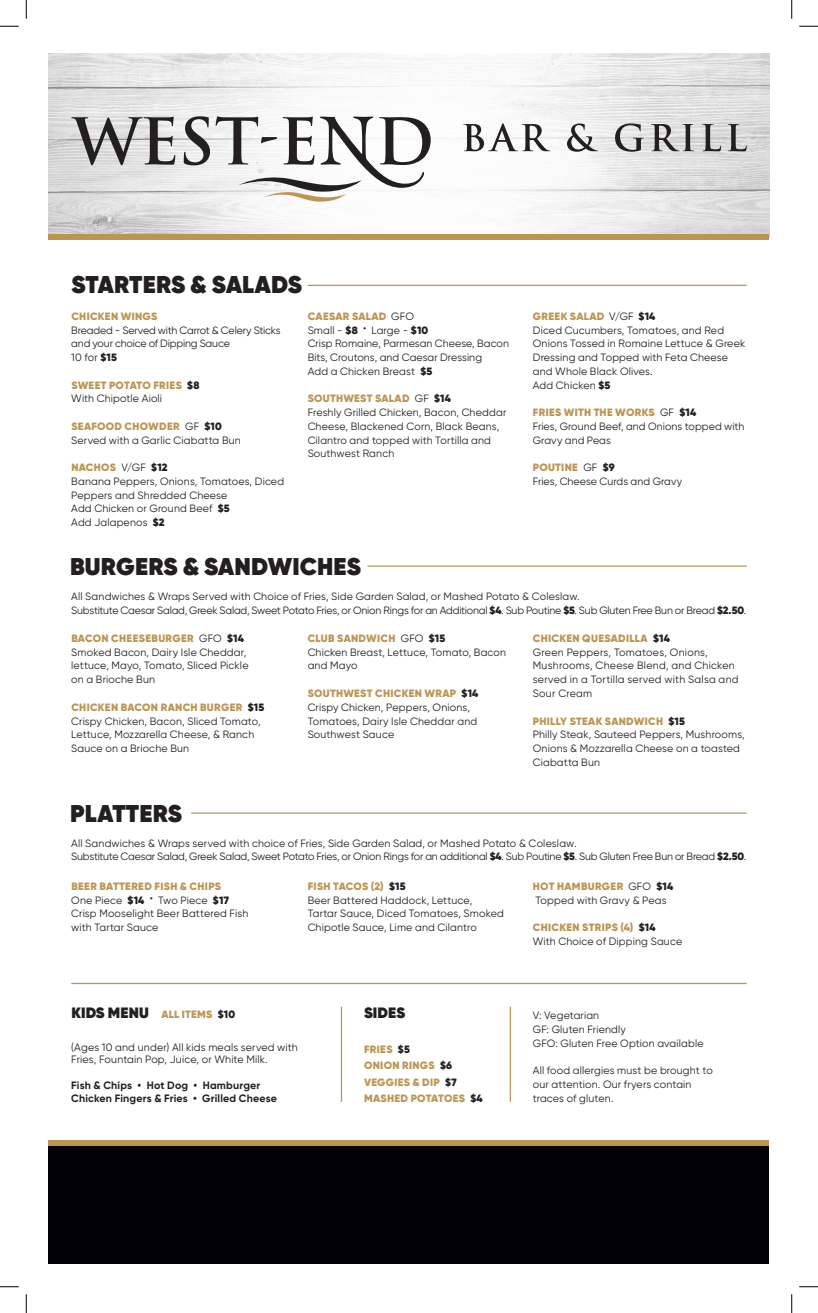
<style>
.page{position:relative;width:818px;height:1313px;background:#fff}
.page>*{position:absolute;margin:0;border:0;box-sizing:border-box;transform-origin:0 0}
.t1{font:800 24.25px "Gilroy";letter-spacing:.01em;color:#231f20}
.t2{font:800 15px "Gilroy";letter-spacing:.01em;color:#231f20}
.t3{font:10.62px/13.8px "Gilroy";letter-spacing:.015em;color:#231f20}
.t4{font:900 10.62px "Gilroy";letter-spacing:.025em;color:#bc9553}
.t5{font:10.62px "Gilroy";letter-spacing:-.02em;color:#231f20}
.t6{font:10.62px/13.8px "Gilroy";letter-spacing:-.015em;color:#231f20}
.t7{font:700 10.62px "Gilroy";letter-spacing:.015em;color:#231f20}
.s1{font-weight:900}
.s2{color:#231f20}
.s3{font-weight:400;color:#231f20}
</style>
<div class="page">
<img style="left:49px;top:54px;width:720px;height:180px">
<svg style="left:153px;top:53px;width:511px;height:233px"></svg>
<div style="left:49px;top:234px;width:720px;height:6px;background:#bc9553"></div>
<div style="left:49px;top:1143px;width:720px;height:121px;background:#020105"></div>
<div style="left:49px;top:1140px;width:720px;height:6px;background:#bc9553"></div>
<hr style="left:308px;top:285px;width:438px;height:1px;background:#bc9553">
<hr style="left:367px;top:565px;width:379px;height:2px;background:#bc9553">
<hr style="left:191px;top:812px;width:555px;height:1px;background:#bc9553">
<hr style="left:71px;top:982px;width:675px;height:2px;background:#bc9553">
<svg style="left:71px;top:117px;width:104px;height:48px;background:#a4a3a3"></svg>
<svg style="left:463px;top:123px;width:87px;height:28px"></svg>
<svg style="left:567px;top:123px;width:31px;height:29px"></svg>
<svg style="left:615px;top:123px;width:28px;height:29px"></svg>
<svg style="left:651px;top:124px;width:43px;height:27px"></svg>
<svg style="left:702px;top:124px;width:19px;height:27px"></svg>
<svg style="left:727px;top:124px;width:19px;height:27px"></svg>
<svg style="left:184px;top:116px;width:246px;height:86px"></svg>
<hr style="left:341px;top:1006px;width:1px;height:95px;background:#bc9553">
<hr style="left:509px;top:1006px;width:2px;height:95px;background:#bc9553">
<svg style="left:0;top:25px;width:19px;height:2px"></svg>
<svg style="left:799px;top:25px;width:19px;height:2px"></svg>
<svg style="left:0;top:1286px;width:19px;height:1px"></svg>
<svg style="left:799px;top:1286px;width:19px;height:1px"></svg>
<svg style="left:25px;top:0;width:2px;height:19px"></svg>
<svg style="left:25px;top:1294px;width:2px;height:18px"></svg>
<svg style="left:791px;top:0;width:1px;height:19px"></svg>
<svg style="left:791px;top:1294px;width:1px;height:18px"></svg>
<p class="t1" style="left:71px;top:269px;width:232px">STARTERS &amp; SALADS</p>
<p class="t4" style="left:71px;top:309px;width:87px">CHICKEN WINGS</p>
<p class="t6" style="left:71px;top:323px;width:211px">Breaded - Served with Carrot &amp; Celery Sticks and your choice of Dipping Sauce</p>
<p class="t3" style="left:71px;top:350px;width:47px">10 for <span class="s1">$15</span></p>
<p class="t4" style="left:71px;top:378px;width:130px">SWEET POTATO FRIES <span class="s2">$8</span></p>
<p class="t3" style="left:71px;top:391px;width:92px">With Chipotle Aioli</p>
<p class="t4" style="left:71px;top:419px;width:152px">SEAFOOD CHOWDER <span class="s3">GF</span> <span class="s2">$10</span></p>
<p class="t3" style="left:71px;top:433px;width:171px">Served with a Garlic Ciabatta Bun</p>
<p class="t4" style="left:71px;top:460px;width:98px">NACHOS <span class="s3">V/GF</span> <span class="s2">$12</span></p>
<p class="t3" style="left:71px;top:474px;width:214px">Banana Peppers, Onions, Tomatoes, Diced<br>Peppers and Shredded Cheese</p>
<p class="t3" style="left:71px;top:501px;width:160px">Add Chicken or Ground Beef <span class="s1">$5</span></p>
<p class="t3" style="left:71px;top:515px;width:95px">Add Jalapenos <span class="s1">$2</span></p>
<p class="t4" style="left:308px;top:309px;width:108px">CAESAR SALAD <span class="s3">GFO</span></p>
<p class="t3" style="left:308px;top:323px;width:122px">Small - <span class="s1">$8</span> • Large - <span class="s1">$10</span></p>
<p class="t3" style="left:307px;top:336px;width:203px">Crisp Romaine, Parmesan Cheese, Bacon<br>Bits, Croutons, and Caesar Dressing</p>
<p class="t3" style="left:307px;top:364px;width:126px">Add a Chicken Breast <span class="s1">$5</span></p>
<p class="t4" style="left:308px;top:392px;width:145px">SOUTHWEST SALAD <span class="s3">GF</span> <span class="s2">$14</span></p>
<p class="t3" style="left:308px;top:405px;width:200px">Freshly Grilled Chicken, Bacon, Cheddar Cheese, Blackened Corn, Black Beans, Cilantro and topped with Tortilla and Southwest Ranch</p>
<p class="t1" style="left:70px;top:550px;width:292px">BURGERS &amp; SANDWICHES</p>
<p class="t4" style="left:533px;top:309px;width:124px">GREEK SALAD <span class="s3">V/GF</span> <span class="s2">$14</span></p>
<p class="t3" style="left:532px;top:323px;width:214px">Diced Cucumbers, Tomatoes, and Red Onions Tossed in Romaine Lettuce &amp; Greek Dressing and Topped with Feta Cheese and Whole Black Olives.</p>
<p class="t3" style="left:532px;top:378px;width:79px">Add Chicken <span class="s1">$5</span></p>
<p class="t4" style="left:533px;top:405px;width:165px">FRIES WITH THE WORKS <span class="s3">GF</span> <span class="s2">$14</span></p>
<p class="t3" style="left:532px;top:419px;width:213px">Fries, Ground Beef, and Onions topped with<br>Gravy and Peas</p>
<p class="t4" style="left:533px;top:460px;width:83px">POUTINE <span class="s3">GF</span> <span class="s2">$9</span></p>
<p class="t3" style="left:532px;top:474px;width:151px">Fries, Cheese Curds and Gravy</p>
<p class="t3" style="left:71px;top:589px;width:510px">All Sandwiches &amp; Wraps Served with Choice of Fries, Side Garden Salad, or Mashed Potato &amp; Coleslaw.</p>
<p class="t5" style="left:71px;top:603px;width:676px">Substitute Caesar Salad, Greek Salad, Sweet Potato Fries, or Onion Rings for an Additional <span class="s1">$4</span>. Sub Poutine <span class="s1">$5</span>. Sub Gluten Free Bun or Bread <span class="s1">$2.50</span>.</p>
<p class="t4" style="left:71px;top:631px;width:174px">BACON CHEESEBURGER <span class="s3">GFO</span> <span class="s2">$14</span></p>
<p class="t3" style="left:71px;top:645px;width:179px">Smoked Bacon, Dairy Isle Cheddar, lettuce, Mayo, Tomato, Sliced Pickle</p>
<p class="t3" style="left:71px;top:672px;width:85px">on a Brioche Bun</p>
<p class="t4" style="left:71px;top:700px;width:194px">CHICKEN BACON RANCH BURGER <span class="s2">$15</span></p>
<p class="t3" style="left:71px;top:714px;width:191px">Crispy Chicken, Bacon, Sliced Tomato,<br>Lettuce, Mozzarella Cheese, &amp; Ranch<br>Sauce on a Brioche Bun</p>
<p class="t1" style="left:70px;top:798px;width:113px">PLATTERS</p>
<p class="t4" style="left:308px;top:631px;width:139px">CLUB SANDWICH <span class="s3">GFO</span> <span class="s2">$15</span></p>
<p class="t3" style="left:308px;top:645px;width:200px">Chicken Breast, Lettuce, Tomato, Bacon and Mayo</p>
<p class="t4" style="left:308px;top:686px;width:172px">SOUTHWEST CHICKEN WRAP <span class="s2">$14</span></p>
<p class="t3" style="left:308px;top:700px;width:171px">Crispy Chicken, Peppers, Onions,<br>Tomatoes, Dairy Isle Cheddar and<br>Southwest Sauce</p>
<p class="t4" style="left:533px;top:631px;width:139px">CHICKEN QUESADILLA <span class="s2">$14</span></p>
<p class="t3" style="left:532px;top:645px;width:207px">Green Peppers, Tomatoes, Onions,<br>Mushrooms, Cheese Blend, and Chicken served in a Tortilla served with Salsa and<br>Sour Cream</p>
<p class="t4" style="left:533px;top:714px;width:154px">PHILLY STEAK SANDWICH <span class="s2">$15</span></p>
<p class="t3" style="left:532px;top:727px;width:213px">Philly Steak, Sauteed Peppers, Mushrooms,<br>Onions &amp; Mozzarella Cheese on a toasted<br>Ciabatta Bun</p>
<p class="t3" style="left:71px;top:836px;width:506px">All Sandwiches &amp; Wraps served with choice of Fries, Side Garden Salad, or Mashed Potato &amp; Coleslaw.</p>
<p class="t5" style="left:71px;top:850px;width:676px">Substitute Caesar Salad, Greek Salad, Sweet Potato Fries, or Onion Rings for an additional <span class="s1">$4</span>. Sub Poutine <span class="s1">$5</span>. Sub Gluten Free Bun or Bread <span class="s1">$2.50</span>.</p>
<p class="t4" style="left:308px;top:879px;width:99px">FISH TACOS (2) <span class="s2">$15</span></p>
<p class="t3" style="left:308px;top:893px;width:198px">Beer Battered Haddock, Lettuce,<br>Tartar Sauce, Diced Tomatoes, Smoked<br>Chipotle Sauce, Lime and Cilantro</p>
<p class="t4" style="left:533px;top:879px;width:142px">HOT HAMBURGER <span class="s3">GFO</span> <span class="s2">$14</span></p>
<p class="t3" style="left:535px;top:893px;width:133px">Topped with Gravy &amp; Peas</p>
<p class="t4" style="left:533px;top:920px;width:124px">CHICKEN STRIPS (4) <span class="s2">$14</span></p>
<p class="t3" style="left:532px;top:934px;width:151px">With Choice of Dipping Sauce</p>
<p class="t4" style="left:71px;top:879px;width:151px">BEER BATTERED FISH &amp; CHIPS</p>
<p class="t3" style="left:71px;top:893px;width:159px">One Piece <span class="s1">$14</span> • Two Piece <span class="s1">$17</span></p>
<p class="t3" style="left:71px;top:906px;width:178px">Crisp Mooselight Beer Battered Fish</p>
<p class="t3" style="left:71px;top:920px;width:89px">with Tartar Sauce</p>
<p class="t2" style="left:71px;top:1003px;width:79px">KIDS MENU</p>
<p class="t2" style="left:364px;top:1003px;width:43px">SIDES</p>
<p class="t4" style="left:161px;top:1007px;width:75px">ALL ITEMS <span class="s2">$10</span></p>
<p class="t3" style="left:71px;top:1040px;width:228px;line-height:12.8px">(Ages 10 and under) All kids meals served with<br>Fries, Fountain Pop, Juice, or White Milk.</p>
<p class="t7" style="left:71px;top:1078px;width:191px">Fish &amp; Chips • Hot Dog • Hamburger</p>
<p class="t7" style="left:71px;top:1091px;width:207px">Chicken Fingers &amp; Fries • Grilled Cheese</p>
<p class="t4" style="left:364px;top:1042px;width:47px">FRIES <span class="s2">$5</span></p>
<p class="t4" style="left:364px;top:1059px;width:90px">ONION RINGS <span class="s2">$6</span></p>
<p class="t4" style="left:364px;top:1075px;width:94px">VEGGIES &amp; DIP <span class="s2">$7</span></p>
<p class="t4" style="left:364px;top:1091px;width:120px">MASHED POTATOES <span class="s2">$4</span></p>
<p class="t3" style="left:532px;top:1008px;width:68px">V: Vegetarian</p>
<p class="t3" style="left:532px;top:1022px;width:95px">GF: Gluten Friendly</p>
<p class="t3" style="left:532px;top:1036px;width:172px">GFO: Gluten Free Option available</p>
<p class="t3" style="left:532px;top:1063px;width:181px">All food allergies must be brought to</p>
<p class="t3" style="left:532px;top:1077px;width:160px">our attention. Our fryers contain</p>
<p class="t3" style="left:532px;top:1091px;width:82px">traces of gluten.</p>
</div>
